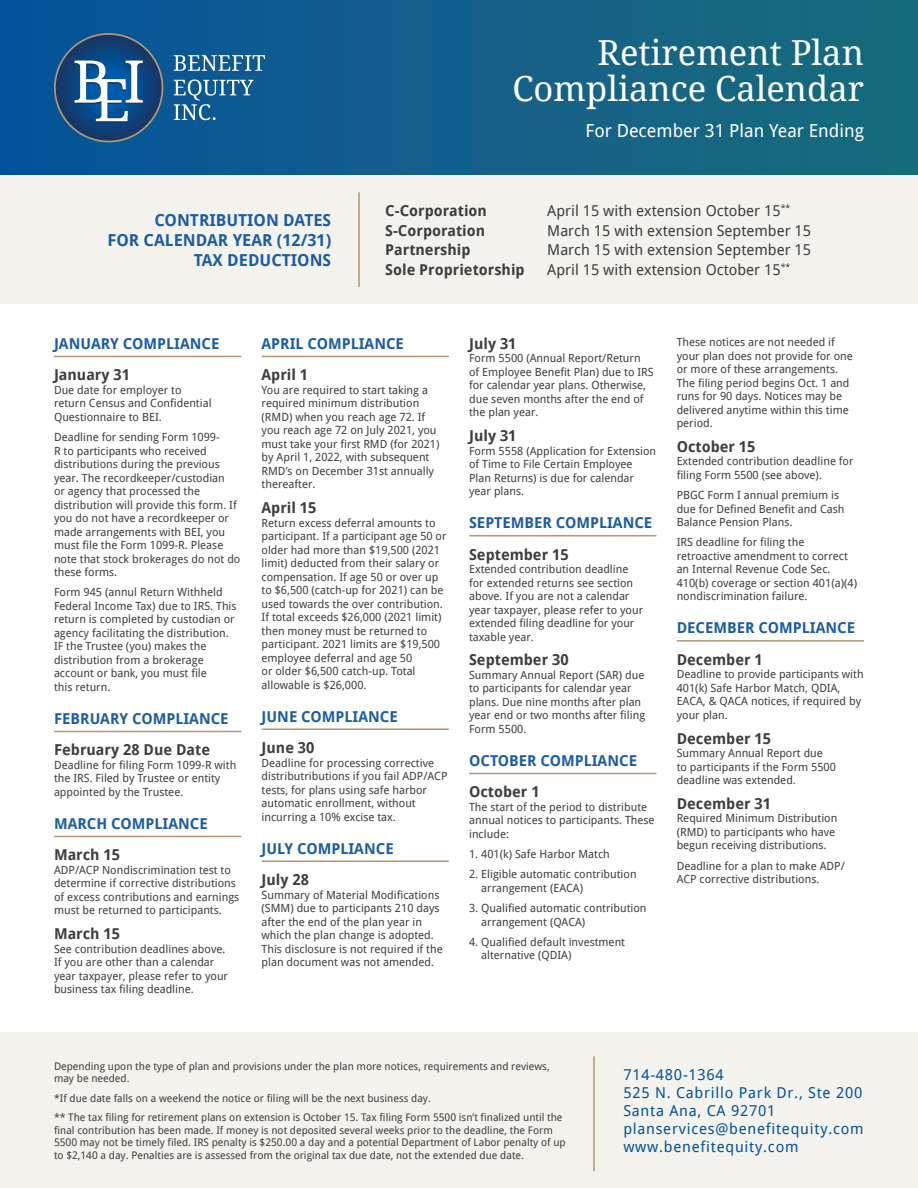
<style>
.page{position:relative;width:918px;height:1188px;background:#fff}
.page>*{position:absolute;margin:0;border:0;box-sizing:border-box;transform-origin:0 0}
.t1{font:34.5px/36px "Droid Serif";color:#fff;text-align:right}
.t2{font:18px "Droid Sans";color:#fff}
.t3{font:700 16.5px/19.8px "Droid Sans";color:#1c5da3;text-align:right}
.t4{font:700 15px "Droid Sans";color:#3e3e3f}
.t5{font:700 15px "Droid Sans";color:#1c5da3}
.t6{font:15px "Droid Sans";color:#3e3e3f}
.t7{font:15px/18px "Droid Sans";letter-spacing:.05em;color:#01529b}
.t8{font:11.25px/13.5px "Droid Sans";color:#3e3e3f}
.t9{font:10.5px/12.6px "Droid Sans";color:#3e3e3f}
</style>
<div class="page">
<div style="left:0;top:0;width:918px;height:176px;background:linear-gradient(to right,#08539b,#1a6b7a)"></div>
<div style="left:0;top:176px;width:918px;height:128px;background:#f4f2ec"></div>
<div style="left:0;top:1033px;width:918px;height:155px;background:#f4f2ec"></div>
<hr style="left:593px;top:1056px;width:2px;height:115px;background:#b19773">
<hr style="left:54px;top:356px;width:187px;height:1px;background:#b19773">
<hr style="left:54px;top:731px;width:187px;height:1px;background:#b19773">
<hr style="left:54px;top:836px;width:187px;height:1px;background:#b19773">
<hr style="left:262px;top:356px;width:187px;height:1px;background:#b19773">
<hr style="left:262px;top:728px;width:187px;height:2px;background:#b19773">
<hr style="left:262px;top:860px;width:187px;height:2px;background:#b19773">
<hr style="left:469px;top:535px;width:187px;height:1px;background:#b19773">
<hr style="left:469px;top:773px;width:187px;height:1px;background:#b19773">
<hr style="left:677px;top:640px;width:187px;height:2px;background:#b19773">
<hr style="left:358px;top:192px;width:2px;height:95px;background:#b19773">
<svg style="left:55px;top:34px;width:107px;height:108px;background:#194172"></svg>
<div style="left:54px;top:33px;width:109px;height:109px;border:2px solid #b19773;border-radius:50%"></div>
<svg style="left:75px;top:61px;width:68px;height:62px"></svg>
<svg style="left:174px;top:55px;width:91px;height:16px"></svg>
<svg style="left:174px;top:80px;width:80px;height:40px;background:#3676a6"></svg>
<h3 class="t3" style="left:107px;top:211px;width:225px">CONTRIBUTION DATES<br>FOR CALENDAR YEAR (12/31)<br>TAX DEDUCTIONS</h3>
<h1 class="t1" style="left:512px;top:36px;width:353px">Retirement Plan<br>Compliance Calendar</h1>
<h2 class="t2" style="left:586px;top:120px;width:280px">For December 31 Plan Year Ending</h2>
<h3 class="t4" style="left:385px;top:202px;width:103px">C-Corporation</h3>
<h3 class="t6" style="left:547px;top:202px;width:245px">April 15 with extension October 15<sup>**</sup></h3>
<h3 class="t4" style="left:385px;top:222px;width:101px">S-Corporation</h3>
<h3 class="t6" style="left:547px;top:222px;width:265px">March 15 with extension September 15</h3>
<h3 class="t4" style="left:385px;top:241px;width:87px">Partnership</h3>
<h3 class="t6" style="left:547px;top:241px;width:265px">March 15 with extension September 15</h3>
<h3 class="t4" style="left:385px;top:261px;width:141px">Sole Proprietorship</h3>
<h3 class="t6" style="left:547px;top:261px;width:245px">April 15 with extension October 15<sup>**</sup></h3>
<h3 class="t5" style="left:54px;top:335px;width:167px">JANUARY COMPLIANCE</h3>
<h3 class="t4" style="left:54px;top:367px;width:78px">January 31</h3>
<p class="t8" style="left:54px;top:383px;width:159px">Due date for employer to return Census and Confidential<br>Questionnaire to BEI.</p>
<p class="t8" style="left:54px;top:431px;width:188px">Deadline for sending Form 1099-<br>R to participants who received distributions during the previous year. The recordkeeper/custodian<br>or agency that processed the distribution will provide this form. If you do not have a recordkeeper or made arrangements with BEI, you must file the Form 1099-R. Please note that stock brokerages do not do these forms.</p>
<p class="t8" style="left:54px;top:586px;width:184px">Form 945 (annul Return Withheld<br>Federal Income Tax) due to IRS. This return is completed by custodian or agency facilitating the distribution.<br>IF the Trustee (you) makes the distribution from a brokerage account or bank, you must file<br>this return.</p>
<h3 class="t5" style="left:54px;top:710px;width:176px">FEBRUARY COMPLIANCE</h3>
<h3 class="t4" style="left:54px;top:742px;width:158px">February 28 Due Date</h3>
<p class="t8" style="left:54px;top:758px;width:184px">Deadline for filing Form 1099-R with the IRS. Filed by Trustee or entity appointed by the Trustee.</p>
<h3 class="t5" style="left:54px;top:815px;width:155px">MARCH COMPLIANCE</h3>
<h3 class="t4" style="left:54px;top:847px;width:68px">March 15</h3>
<p class="t8" style="left:54px;top:863px;width:187px">ADP/ACP Nondiscrimination test to determine if corrective distributions of excess contributions and earnings must be returned to participants.</p>
<h3 class="t4" style="left:54px;top:925px;width:68px">March 15</h3>
<p class="t8" style="left:54px;top:942px;width:176px">See contribution deadlines above.<br>If you are other than a calendar year taxpayer, please refer to your business tax filing deadline.</p>
<h3 class="t5" style="left:262px;top:335px;width:144px">APRIL COMPLIANCE</h3>
<h3 class="t4" style="left:262px;top:367px;width:48px">April 1</h3>
<p class="t8" style="left:262px;top:383px;width:179px">You are required to start taking a required minimum distribution (RMD) when you reach age 72. If you reach age 72 on July 2021, you must take your first RMD (for 2021) by April 1, 2022, with subsequent<br>RMD’s on December 31st annually thereafter.</p>
<h3 class="t4" style="left:262px;top:499px;width:56px">April 15</h3>
<p class="t8" style="left:262px;top:516px;width:187px">Return excess deferral amounts to participant. If a participant age 50 or older had more than $19,500 (2021 limit) deducted from their salary or compensation. If age 50 or over up to $6,500 (catch-up for 2021) can be used towards the over contribution.<br>If total exceeds $26,000 (2021 limit) then money must be returned to participant. 2021 limits are $19,500 employee deferral and age 50<br>or older $6,500 catch-up. Total allowable is $26,000.</p>
<h3 class="t5" style="left:262px;top:708px;width:138px">JUNE COMPLIANCE</h3>
<h3 class="t4" style="left:262px;top:739px;width:54px">June 30</h3>
<p class="t8" style="left:262px;top:756px;width:187px">Deadline for processing corrective distributributions if you fail ADP/ACP tests, for plans using safe harbor automatic enrollment, without incurring a 10% excise tax.</p>
<h3 class="t5" style="left:262px;top:840px;width:134px">JULY COMPLIANCE</h3>
<h3 class="t4" style="left:262px;top:871px;width:49px">July 28</h3>
<p class="t8" style="left:262px;top:888px;width:183px">Summary of Material Modifications (SMM) due to participants 210 days after the end of the plan year in which the plan change is adopted.<br>This disclosure is not required if the plan document was not amended.</p>
<h3 class="t4" style="left:469px;top:335px;width:49px">July 31</h3>
<p class="t8" style="left:469px;top:352px;width:186px">Form 5500 (Annual Report/Return of Employee Benefit Plan) due to IRS for calendar year plans. Otherwise, due seven months after the end of the plan year.</p>
<h3 class="t4" style="left:469px;top:427px;width:49px">July 31</h3>
<p class="t8" style="left:469px;top:444px;width:189px">Form 5558 (Application for Extension of Time to File Certain Employee<br>Plan Returns) is due for calendar year plans.</p>
<h3 class="t5" style="left:469px;top:514px;width:185px">SEPTEMBER COMPLIANCE</h3>
<h3 class="t4" style="left:469px;top:546px;width:101px">September 15</h3>
<p class="t8" style="left:469px;top:563px;width:176px">Extended contribution deadline for extended returns see section above. If you are not a calendar year taxpayer, please refer to your extended filing deadline for your taxable year.</p>
<h3 class="t4" style="left:469px;top:652px;width:101px">September 30</h3>
<p class="t8" style="left:469px;top:668px;width:178px">Summary Annual Report (SAR) due to participants for calendar year plans. Due nine months after plan year end or two months after filing<br>Form 5500.</p>
<h3 class="t5" style="left:469px;top:752px;width:169px">OCTOBER COMPLIANCE</h3>
<h3 class="t4" style="left:469px;top:784px;width:72px">October 1</h3>
<p class="t8" style="left:469px;top:800px;width:187px">The start of the period to distribute annual notices to participants. These include:</p>
<p class="t8" style="left:469px;top:848px;width:142px">1. 401(k) Safe Harbor Match</p>
<p class="t8" style="left:481px;top:868px;width:157px;text-indent:-12px">2. Eligible automatic contribution arrangement (EACA)</p>
<p class="t8" style="left:481px;top:902px;width:167px;text-indent:-12px">3. Qualified automatic contribution arrangement (QACA)</p>
<p class="t8" style="left:481px;top:935px;width:145px;text-indent:-12px">4. Qualified default investment alternative (QDIA)</p>
<p class="t8" style="left:677px;top:335px;width:178px">These notices are not needed if your plan does not provide for one or more of these arrangements.<br>The filing period begins Oct. 1 and runs for 90 days. Notices may be delivered anytime within this time period.</p>
<h3 class="t4" style="left:677px;top:438px;width:80px">October 15</h3>
<p class="t8" style="left:677px;top:455px;width:178px">Extended contribution deadline for filing Form 5500 (see above).</p>
<p class="t8" style="left:677px;top:488px;width:169px">PBGC Form I annual premium is due for Defined Benefit and Cash<br>Balance Pension Plans.</p>
<p class="t8" style="left:677px;top:536px;width:182px">IRS deadline for filing the retroactive amendment to correct an Internal Revenue Code Sec.<br>410(b) coverage or section 401(a)(4) nondiscrimination failure.</p>
<h3 class="t5" style="left:677px;top:619px;width:180px">DECEMBER COMPLIANCE</h3>
<h3 class="t4" style="left:677px;top:651px;width:88px">December 1</h3>
<p class="t8" style="left:677px;top:668px;width:188px">Deadline to provide participants with<br>401(k) Safe Harbor Match, QDIA,<br>EACA, &amp; QACA notices, if required by your plan.</p>
<h3 class="t4" style="left:677px;top:730px;width:96px">December 15</h3>
<p class="t8" style="left:677px;top:746px;width:161px">Summary Annual Report due<br>to participants if the Form 5500 deadline was extended.</p>
<h3 class="t4" style="left:677px;top:795px;width:96px">December 31</h3>
<p class="t8" style="left:677px;top:812px;width:162px">Required Minimum Distribution (RMD) to participants who have begun receiving distributions.</p>
<p class="t8" style="left:677px;top:859px;width:170px">Deadline for a plan to make ADP/<br>ACP corrective distributions.</p>
<p class="t9" style="left:54px;top:1060px;width:497px">Depending upon the type of plan and provisions under the plan more notices, requirements and reviews, may be needed.</p>
<p class="t9" style="left:54px;top:1088px;width:510px;line-height:19.4px">*If due date falls on a weekend the notice or filing will be the next business day.<br>** The tax filing for retirement plans on extension is October 15. Tax filing Form 5500 isn’t finalized until the</p>
<p class="t9" style="left:54px;top:1124px;width:513px">final contribution has been made. If money is not deposited several weeks prior to the deadline, the Form<br>5500 may not be timely filed. IRS penalty is $250.00 a day and a potential Department of Labor penalty of up to $2,140 a day. Penalties are is assessed from the original tax due date, not the extended due date.</p>
<h3 class="t7" style="left:623px;top:1066px;width:242px">714-480-1364<br>525 N. Cabrillo Park Dr., Ste 200<br>Santa Ana, CA 92701 planservices@benefitequity.com www.benefitequity.com</h3>
</div>
